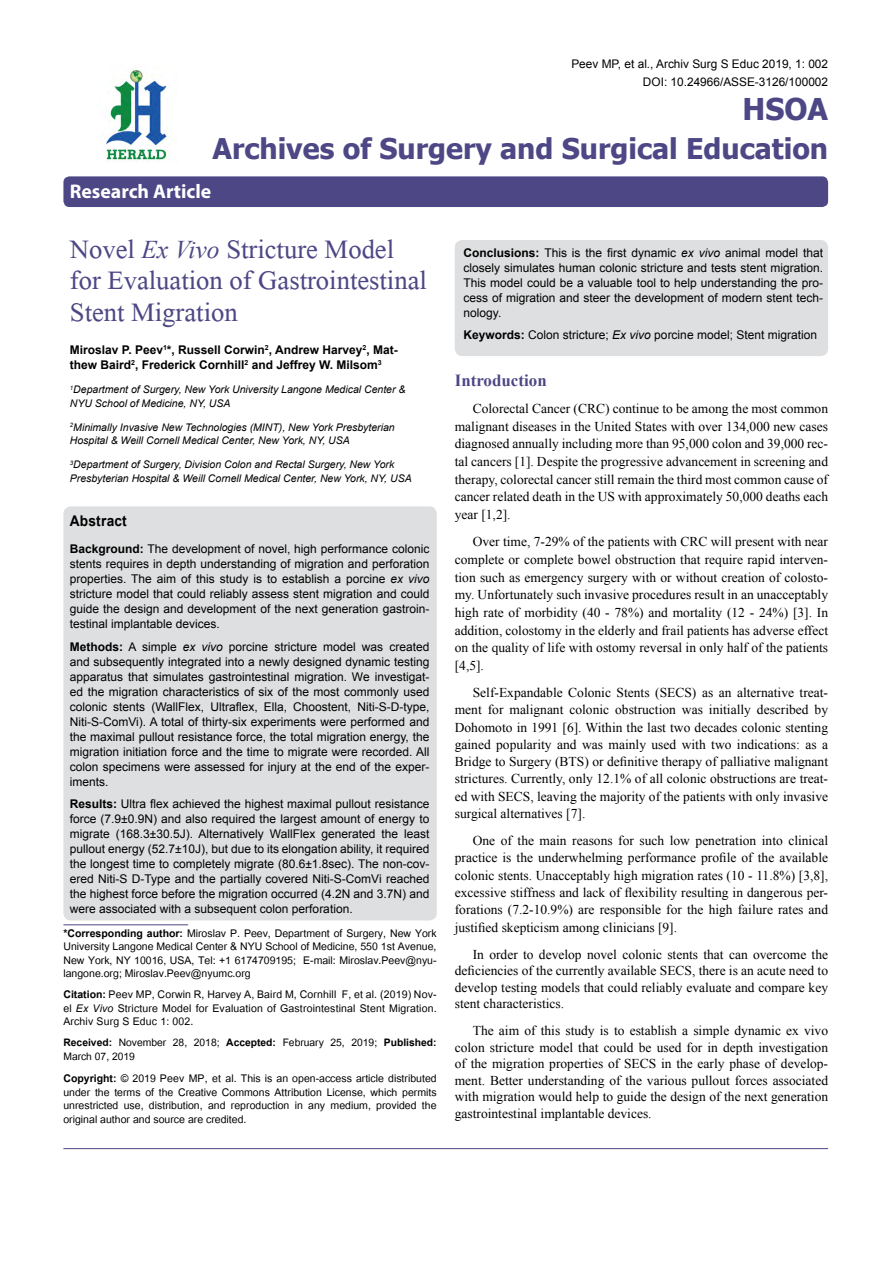
<style>
.page{position:relative;width:893px;height:1263px;background:#fff}
.page>*{position:absolute;margin:0;border:0;box-sizing:border-box;transform-origin:0 0}
.t1{font:39.75px/31.5px "Microsoft Himalaya";color:#4d4785}
.t2{font:700 30px "Tahoma";color:#4d4785}
.t3{font:700 28.5px "Tahoma";color:#4d4785}
.t4{font:700 19.8px "Myriad Hebrew";color:#fff}
.t5{font:700 16.95px "Times New Roman";color:#4d4785}
.t6{font:700 14.85px "Arial";letter-spacing:.015em;color:#000;scale:.93 1}
.t7{font:14.7px/13.5px "Utsaah";color:#000;text-align:justify}
.t8{font:14.4px/13.5px "Utsaah";color:#000}
.t9{font:13.5px/17.7px "Times New Roman";color:#000;text-align:justify}
.t10{font:12px/15px "Arial";color:#000;text-align:justify}
.t11{font:700 12px/15px "Arial";color:#000}
.t12{font:11.85px/18px "Arial";color:#000;text-align:right}
.t13{font:italic 10.5px/13.5px "Arial";color:#000}
.s1{font-family:"Times New Roman";font-style:italic;font-size:25.5px}
.s2{font-weight:700}
.s3{font-style:italic}
</style>
<div class="page">
<div style="left:63px;top:176px;width:765px;height:31px;background:#4d4785;border-radius:6px"></div>
<hr style="left:63px;top:924px;width:125px;height:1px;background:#4d4785">
<img style="left:105px;top:70px;width:64px;height:92px">
<hr style="left:63px;top:1148px;width:765px;height:1px;background:#4d4785">
<div style="left:63px;top:506px;width:374px;height:414px;background:#dedfe0;border-radius:8px"></div>
<div style="left:455px;top:240px;width:373px;height:116px;background:#dedfe0;border-radius:8px"></div>
<p class="t12" style="left:571px;top:55px;width:258px">Peev MP, et al., Archiv Surg S Educ 2019, 1: 002<br>DOI: 10.24966/ASSE-3126/100002</p>
<h2 class="t2" style="left:742px;top:88px;width:87px">HSOA</h2>
<h3 class="t3" style="left:213px;top:128px;width:617px">Archives of Surgery and Surgical Education</h3>
<h3 class="t4" style="left:70px;top:180px;width:143px">Research Article</h3>
<h1 class="t1" style="left:70px;top:228px;width:359px">Novel <span class="s1">Ex Vivo</span> Stricture Model for Evaluation of Gastrointestinal<br>Stent Migration</h1>
<p class="t11" style="left:70px;top:343px;width:329px">Miroslav P. Peev<sup>1</sup>*, Russell Corwin<sup>2</sup>, Andrew Harvey<sup>2</sup>, Mat&shy;thew Baird<sup>2</sup>, Frederick Cornhill<sup>2</sup> and Jeffrey W. Milsom<sup>3</sup></p>
<p class="t13" style="left:70px;top:383px;width:337px"><sup>1</sup>Department of Surgery, New York University Langone Medical Center &amp;<br>NYU School of Medicine, NY, USA</p>
<p class="t13" style="left:70px;top:420px;width:326px"><sup>2</sup>Minimally Invasive New Technologies (MINT), New York Presbyterian<br>Hospital &amp; Weill Cornell Medical Center, New York, NY, USA</p>
<p class="t13" style="left:70px;top:458px;width:343px"><sup>3</sup>Department of Surgery, Division Colon and Rectal Surgery, New York<br>Presbyterian Hospital &amp; Weill Cornell Medical Center, New York, NY, USA</p>
<p class="t6" style="left:70px;top:511px;width:63px">Abstract</p>
<p class="t10" style="left:70px;top:541px;width:361px"><span class="s2">Background:</span> The development of novel, high performance colonic stents requires in depth understanding of migration and perforation properties. The aim of this study is to establish a porcine <span class="s3">ex vivo </span>stricture model that could reliably assess stent migration and could guide the design and development of the next generation gastroin&shy;testinal implantable devices.</p>
<p class="t10" style="left:70px;top:639px;width:361px"><span class="s2">Methods:</span> A simple <span class="s3">ex vivo</span> porcine stricture model was created and subsequently integrated into a newly designed dynamic testing apparatus that simulates gastrointestinal migration. We investigat&shy;ed the migration characteristics of six of the most commonly used colonic stents (WallFlex, Ultraflex, Ella, Choostent, Niti-S-D-type, Niti-S-ComVi). A total of thirty-six experiments were performed and the maximal pullout resistance force, the total migration energy, the migration initiation force and the time to migrate were recorded. All colon specimens were assessed for injury at the end of the exper&shy;iments.</p>
<p class="t10" style="left:70px;top:796px;width:361px"><span class="s2">Results:</span> Ultra flex achieved the highest maximal pullout resistance force (7.9±0.9N) and also required the largest amount of energy to migrate (168.3±30.5J). Alternatively WallFlex generated the least pullout energy (52.7±10J), but due to its elongation ability, it required the longest time to completely migrate (80.6±1.8sec). The non-cov&shy;ered Niti-S D-Type and the partially covered Niti-S-ComVi reached the highest force before the migration occurred (4.2N and 3.7N) and were associated with a subsequent colon perforation.</p>
<p class="t7" style="left:63px;top:927px;width:375px"><span class="s2">*Corresponding author:</span> Miroslav P. Peev, Department of Surgery, New York University Langone Medical Center &amp; NYU School of Medicine, 550 1st Avenue, New York, NY 10016, USA, Tel: +1 6174709195; E-mail: Miroslav.Peev@nyu&shy;langone.org; Miroslav.Peev@nyumc.org</p>
<p class="t7" style="left:63px;top:989px;width:375px"><span class="s2">Citation:</span> Peev MP, Corwin R, Harvey A, Baird M, Cornhill F, et al. (2019) Nov&shy;el <span class="s3">Ex Vivo</span> Stricture Model for Evaluation of Gastrointestinal Stent Migration.<br>Archiv Surg S Educ 1: 002.</p>
<p class="t8" style="left:63px;top:1037px;width:375px"><span class="s2">Received:</span> November 28, 2018; <span class="s2">Accepted:</span> February 25, 2019; <span class="s2">Published:<br></span>March 07, 2019</p>
<p class="t7" style="left:63px;top:1073px;width:375px"><span class="s2">Copyright:</span> © 2019 Peev MP, et al. This is an open-access article distributed under the terms of the Creative Commons Attribution License, which permits unrestricted use, distribution, and reproduction in any medium, provided the original author and source are credited.</p>
<p class="t10" style="left:464px;top:245px;width:361px"><span class="s2">Conclusions:</span> This is the first dynamic <span class="s3">ex vivo</span> animal model that closely simulates human colonic stricture and tests stent migration.<br>This model could be a valuable tool to help understanding the pro&shy;cess of migration and steer the development of modern stent tech&shy;nology.</p>
<p class="t10" style="left:464px;top:328px;width:355px"><span class="s2">Keywords:</span> Colon stricture; <span class="s3">Ex vivo</span> porcine model; Stent migration</p>
<p class="t5" style="left:455px;top:368px;width:93px">Introduction</p>
<p class="t9" style="left:455px;top:399px;width:375px;text-indent:18px">Colorectal Cancer (CRC) continue to be among the most common malignant diseases in the United States with over 134,000 new cases diagnosed annually including more than 95,000 colon and 39,000 rec&shy;tal cancers [1]. Despite the progressive advancement in screening and therapy, colorectal cancer still remain the third most common cause of cancer related death in the US with approximately 50,000 deaths each year [1,2].</p>
<p class="t9" style="left:455px;top:532px;width:375px;text-indent:18px">Over time, 7-29% of the patients with CRC will present with near complete or complete bowel obstruction that require rapid interven&shy;tion such as emergency surgery with or without creation of colosto&shy;my. Unfortunately such invasive procedures result in an unacceptably high rate of morbidity (40 - 78%) and mortality (12 - 24%) [3]. In addition, colostomy in the elderly and frail patients has adverse effect on the quality of life with ostomy reversal in only half of the patients [4,5].</p>
<p class="t9" style="left:455px;top:684px;width:375px;line-height:17.2px;text-indent:18px">Self-Expandable Colonic Stents (SECS) as an alternative treat&shy;ment for malignant colonic obstruction was initially described by Dohomoto in 1991 [6]. Within the last two decades colonic stenting gained popularity and was mainly used with two indications: as a Bridge to Surgery (BTS) or definitive therapy of palliative malignant strictures. Currently, only 12.1% of all colonic obstructions are treat&shy;ed with SECS, leaving the majority of the patients with only invasive surgical alternatives [7].</p>
<p class="t9" style="left:455px;top:831px;width:375px;text-indent:18px">One of the main reasons for such low penetration into clinical practice is the underwhelming performance profile of the available colonic stents. Unacceptably high migration rates (10 - 11.8%) [3,8], excessive stiffness and lack of flexibility resulting in dangerous per&shy;forations (7.2-10.9%) are responsible for the high failure rates and justified skepticism among clinicians [9].</p>
<p class="t9" style="left:455px;top:946px;width:375px;line-height:16.5px;text-indent:18px">In order to develop novel colonic stents that can overcome the deficiencies of the currently available SECS, there is an acute need to develop testing models that could reliably evaluate and compare key stent characteristics.</p>
<p class="t9" style="left:455px;top:1022px;width:375px;line-height:16.5px;text-indent:18px">The aim of this study is to establish a simple dynamic ex vivo colon stricture model that could be used for in depth investigation of the migration properties of SECS in the early phase of develop&shy;ment. Better understanding of the various pullout forces associated with migration would help to guide the design of the next generation gastrointestinal implantable devices.</p>
</div>
